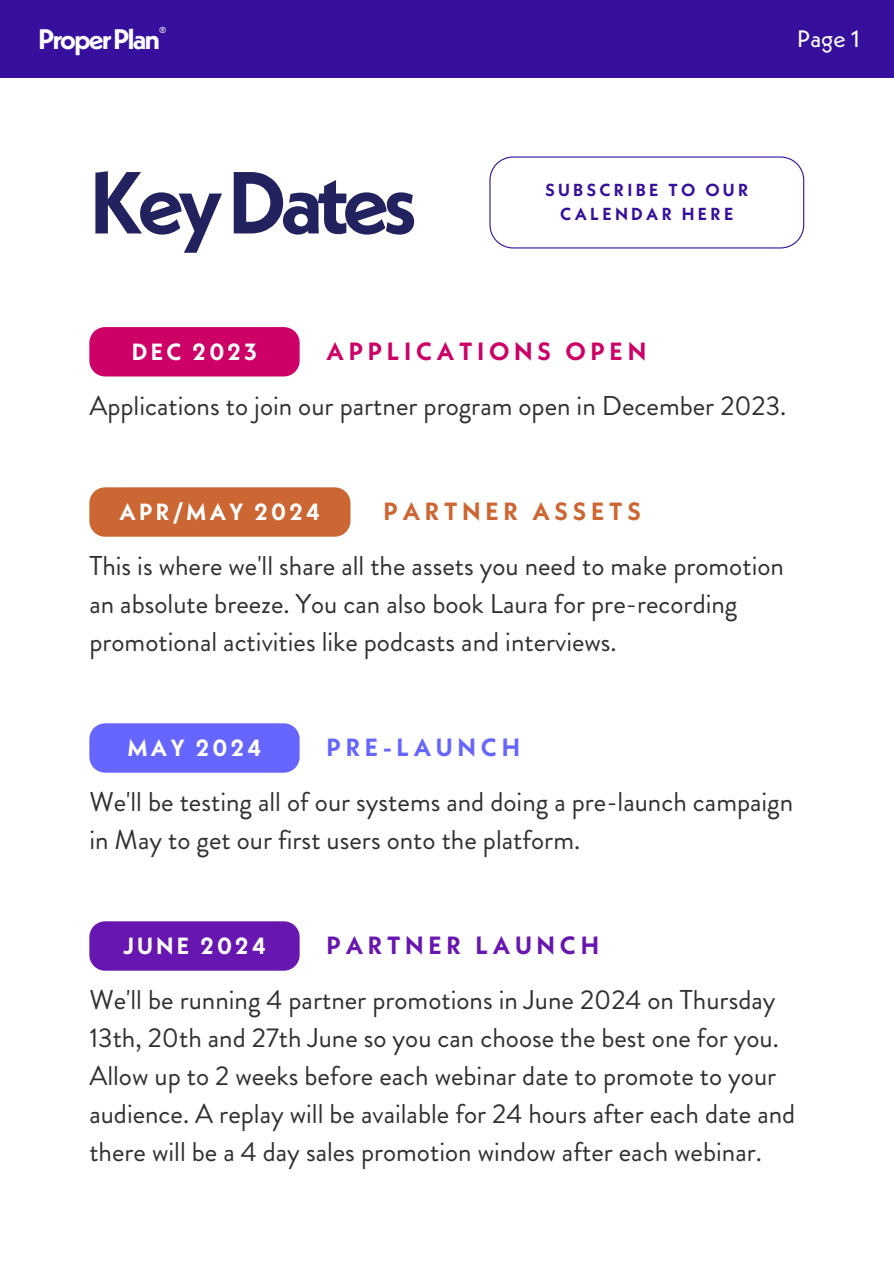
<style>
.page{position:relative;width:894px;height:1264px;background:#fff}
.page>*{position:absolute;margin:0;border:0;box-sizing:border-box;transform-origin:0 0}
.t1{font:700 87.75px "Neue Kabel";letter-spacing:-.07em;color:#22225e}
.t2{font:700 28.2px "Neue Kabel";letter-spacing:-.07em;color:#fff}
.t3{font:27.15px/38px "Brandon Grotesque";color:#303030}
.t4{font:700 24.9px "Neue Kabel";letter-spacing:.19em;color:#c06}
.t5{font:700 24.9px "Neue Kabel";letter-spacing:.19em;color:#6716af}
.t6{font:700 24.9px "Neue Kabel";letter-spacing:.19em;color:#c63}
.t7{font:700 24.9px "Neue Kabel";letter-spacing:.19em;color:#66f}
.t8{font:23.7px "Neue Kabel";color:#fff}
.t9{font:700 23.4px "Neue Kabel";letter-spacing:.135em;color:#fff}
.t10{font:700 17.4px "Neue Kabel";letter-spacing:.19em;color:#360f9c}
.t11{font:8.7px "Neue Kabel";color:#fff}
</style>
<div class="page">
<div style="left:89px;top:327px;width:210px;height:49px;background:#c06"></div>
<div style="left:89px;top:723px;width:210px;height:49px;background:#66f"></div>
<div style="left:89px;top:921px;width:210px;height:49px;background:#6716af"></div>
<div style="left:89px;top:487px;width:261px;height:49px;background:#c63"></div>
<div style="left:0;top:0;width:893px;height:78px;background:#360f9c"></div>
<svg style="left:489px;top:156px;width:315px;height:92px"></svg>
<h4 class="t2" style="left:38px;top:21px;width:123px">ProperPlan</h4>
<h4 class="t11" style="left:159px;top:25px;width:9px">®</h4>
<h3 class="t8" style="left:797px;top:24px;width:64px">Page 1</h3>
<h3 class="t1" style="left:89px;top:146px;width:329px">KeyDates</h3>
<h4 class="t10" style="left:545px;top:179px;width:204px">SUBSCRIBE TO OUR</h4>
<h4 class="t10" style="left:560px;top:202px;width:174px">CALENDAR HERE</h4>
<h5 class="t9" style="left:132px;top:337px;width:127px">DEC 2023</h5>
<p class="t4" style="left:326px;top:335px;width:321px">APPLICATIONS OPEN</p>
<h2 class="t3" style="left:89px;top:386px;width:698px">Applications to join our partner program open in December 2023.</h2>
<h4 class="t9" style="left:120px;top:496px;width:202px">APR/MAY 2024</h4>
<h3 class="t6" style="left:383px;top:495px;width:258px">PARTNER ASSETS</h3>
<h4 class="t3" style="left:89px;top:547px;width:696px">This is where we'll share all the assets you need to make promotion an absolute breeze. You can also book Laura for pre-recording promotional activities like podcasts and interviews.</h4>
<h4 class="t9" style="left:127px;top:733px;width:135px">MAY 2024</h4>
<p class="t7" style="left:326px;top:731px;width:195px">PRE-LAUNCH</p>
<h1 class="t3" style="left:89px;top:782px;width:705px">We'll be testing all of our systems and doing a pre-launch campaign in May to get our first users onto the platform.</h1>
<h4 class="t9" style="left:123px;top:931px;width:144px">JUNE 2024</h4>
<h3 class="t5" style="left:326px;top:929px;width:274px">PARTNER LAUNCH</h3>
<h4 class="t3" style="left:89px;top:980px;width:707px">We'll be running 4 partner promotions in June 2024 on Thursday 13th, 20th and 27th June so you can choose the best one for you.<br>Allow up to 2 weeks before each webinar date to promote to your audience. A replay will be available for 24 hours after each date and there will be a 4 day sales promotion window after each webinar.</h4>
</div>
